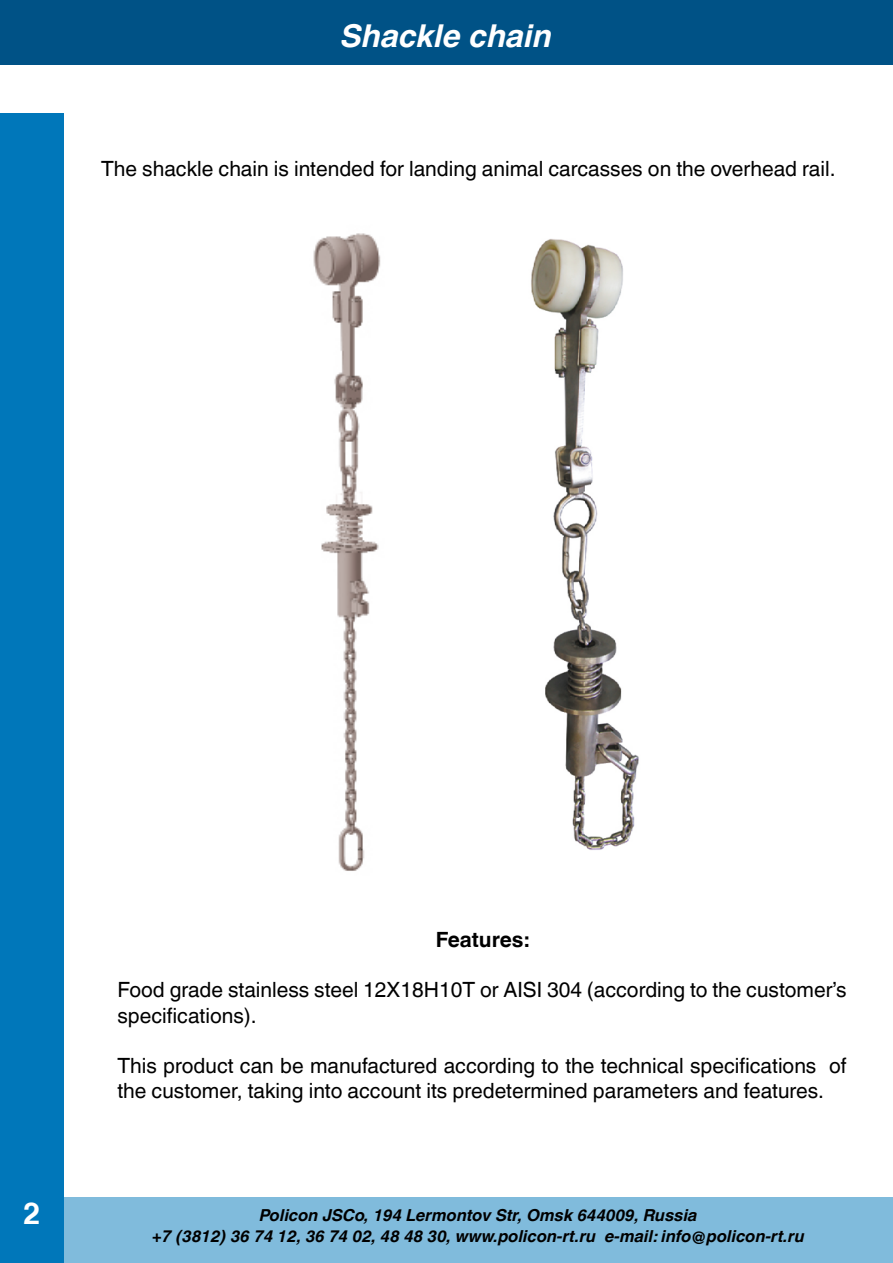
<style>
.page{position:relative;width:893px;height:1263px;background:#fff}
.page>*{position:absolute;margin:0;border:0;box-sizing:border-box;transform-origin:0 0}
.t1{font:italic 700 31.5px "Helvetica World";color:#fff}
.t2{font:700 30px "A1010 Helvetika";color:#fff}
.t3{font:21px/25.2px "Helvetica World";color:#000}
.t4{font:700 21px "Helvetica World";color:#000}
.t5{font:italic 700 16.5px/21.6px "Helvetica World";color:#000;text-align:center}
</style>
<div class="page">
<div style="left:0;top:113px;width:64px;height:1150px;background:#0077ba"></div>
<div style="left:0;top:0;width:893px;height:64px;background:#005286"></div>
<div style="left:64px;top:1197px;width:829px;height:66px;background:#80bbdc"></div>
<img style="left:313px;top:233px;width:68px;height:638px">
<img style="left:531px;top:239px;width:108px;height:611px">
<h1 class="t1" style="left:341px;top:18px;width:213px">Shackle chain</h1>
<p class="t3" style="left:101px;top:156px;width:736px">The shackle chain is intended for landing animal carcasses on the overhead rail.</p>
<p class="t4" style="left:436px;top:927px;width:95px">Features:</p>
<p class="t3" style="left:117px;top:977px;width:731px">Food grade stainless steel 12X18H10T or AISI 304 (according to the customer’s specifications).</p>
<p class="t3" style="left:117px;top:1053px;width:731px">This product can be manufactured according to the technical specifications of the customer, taking into account its predetermined parameters and features.</p>
<h2 class="t2" style="left:24px;top:1196px;width:18px">2</h2>
<p class="t5" style="left:152px;top:1204px;width:654px">Policon JSCo, 194 Lermontov Str, Omsk 644009, Russia<br>+7 (3812) 36 74 12, 36 74 02, 48 48 30, www.policon-rt.ru e-mail: info@policon-rt.ru</p>
</div>
